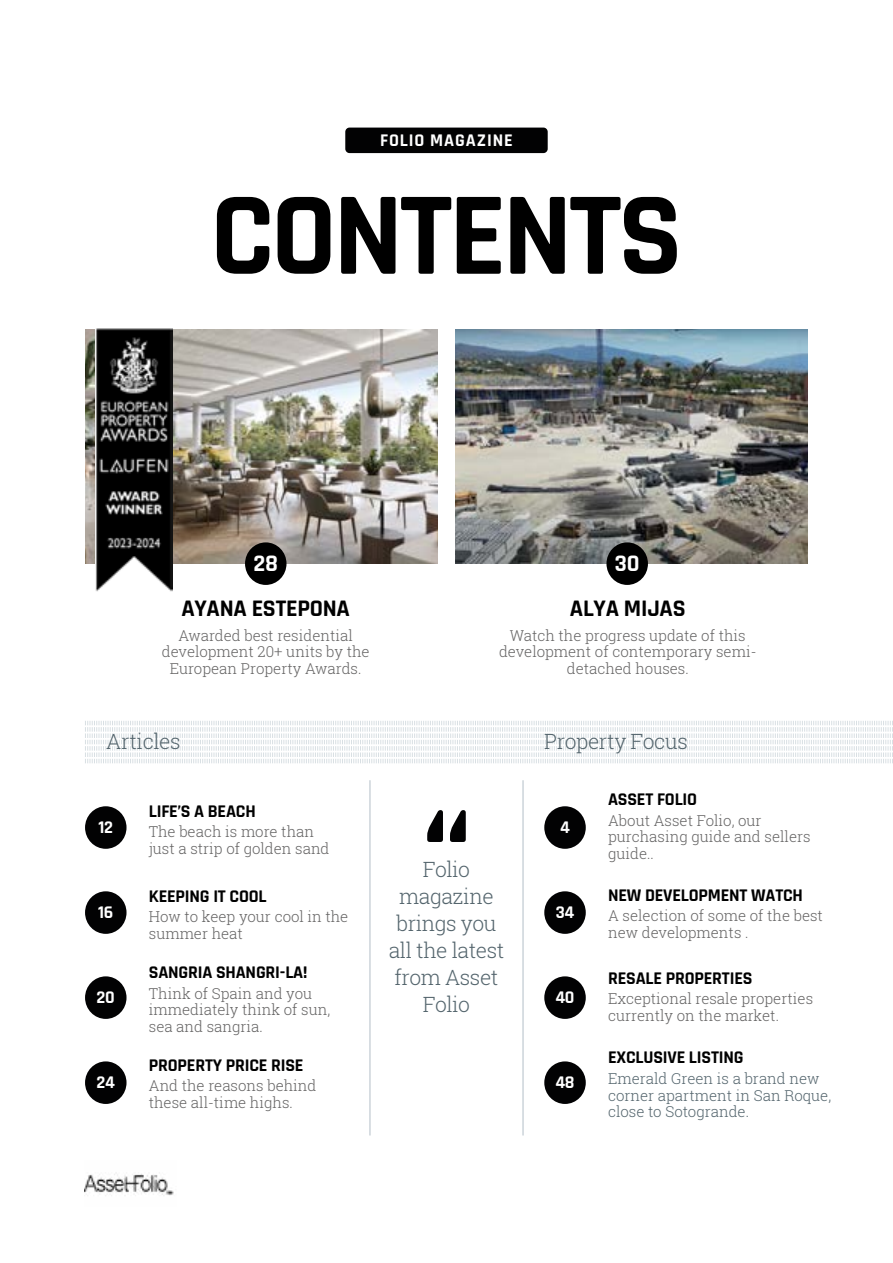
<style>
.page{position:relative;width:893px;height:1263px;background:#fff}
.page>*{position:absolute;margin:0;border:0;box-sizing:border-box;transform-origin:0 0}
.t1{font:700 119.4px "Rajdhani";letter-spacing:-.03em;color:#000}
.t2{font:700 24px "Rajdhani";letter-spacing:-.01em;color:#000}
.t3{font:700 24px "Rajdhani";color:#fff}
.t4{font:300 21px/27px "Roboto Slab";letter-spacing:-.02em;color:#54656d;text-align:center}
.t5{font:700 18px "Rajdhani";letter-spacing:-.01em;color:#000}
.t6{font:700 18px "Rajdhani";letter-spacing:.05em;color:#fff}
.t7{font:300 15px/16.5px "Roboto Slab";color:#646363}
.t8{font:300 15px/16.5px "Roboto Slab";color:#54656d}
</style>
<div class="page">
<img style="left:85px;top:330px;width:353px;height:234px">
<svg style="left:85px;top:721px;width:808px;height:43px"></svg>
<img style="left:455px;top:330px;width:353px;height:233px">
<div style="left:345px;top:128px;width:203px;height:25px;background:#020203;border-radius:4px"></div>
<div style="left:245px;top:542px;width:41px;height:43px;background:#000;border-radius:50%"></div>
<div style="left:606px;top:542px;width:42px;height:43px;background:#000;border-radius:50%"></div>
<hr style="left:369px;top:781px;width:2px;height:354px;background:#ccd4da">
<hr style="left:522px;top:781px;width:2px;height:354px;background:#ccd4da">
<svg style="left:427px;top:810px;width:39px;height:32px"></svg>
<div style="left:85px;top:806px;width:42px;height:43px;background:#020203;border-radius:50%"></div>
<div style="left:544px;top:806px;width:42px;height:43px;background:#020203;border-radius:50%"></div>
<div style="left:85px;top:891px;width:42px;height:43px;background:#020203;border-radius:50%"></div>
<div style="left:544px;top:891px;width:42px;height:43px;background:#020203;border-radius:50%"></div>
<div style="left:85px;top:976px;width:42px;height:43px;background:#020203;border-radius:50%"></div>
<div style="left:544px;top:976px;width:42px;height:43px;background:#020203;border-radius:50%"></div>
<div style="left:85px;top:1061px;width:42px;height:43px;background:#020203;border-radius:50%"></div>
<div style="left:544px;top:1061px;width:42px;height:43px;background:#020203;border-radius:50%"></div>
<img style="left:96px;top:328px;width:77px;height:264px">
<img style="left:84px;top:1172px;width:90px;height:24px">
<p class="t6" style="left:380px;top:129px;width:134px">FOLIO MAGAZINE</p>
<h1 class="t1" style="left:210px;top:163px;width:474px">CONTENTS</h1>
<h2 class="t3" style="left:253px;top:549px;width:26px">28</h2>
<h2 class="t3" style="left:615px;top:549px;width:26px">30</h2>
<h2 class="t2" style="left:181px;top:593px;width:170px">AYANA ESTEPONA</h2>
<p class="t7" style="left:162px;top:626px;width:209px;text-align:center">Awarded best residential development 20+ units by the<br>European Property Awards.</p>
<h2 class="t2" style="left:570px;top:593px;width:117px">ALYA MIJAS</h2>
<p class="t7" style="left:499px;top:626px;width:259px;text-align:center">Watch the progress update of this development of contemporary semi&shy;detached houses.</p>
<h3 class="t4" style="left:106px;top:727px;width:76px">Articles</h3>
<h3 class="t4" style="left:544px;top:727px;width:145px">Property Focus</h3>
<p class="t5" style="left:149px;top:800px;width:108px">LIFE’S A BEACH</p>
<p class="t7" style="left:149px;top:823px;width:182px">The beach is more than just a strip of golden sand</p>
<p class="t6" style="left:98px;top:816px;width:16px">12</p>
<p class="t6" style="left:560px;top:816px;width:11px">4</p>
<h3 class="t4" style="left:389px;top:855px;width:117px">Folio magazine brings you all the latest from Asset<br>Folio</h3>
<p class="t5" style="left:149px;top:885px;width:119px">KEEPING IT COOL</p>
<p class="t7" style="left:149px;top:908px;width:201px">How to keep your cool in the summer heat</p>
<p class="t6" style="left:98px;top:902px;width:17px">16</p>
<p class="t6" style="left:556px;top:902px;width:20px">34</p>
<p class="t5" style="left:149px;top:961px;width:160px">SANGRIA SHANGRI-LA!</p>
<p class="t7" style="left:149px;top:985px;width:183px">Think of Spain and you immediately think of sun, sea and sangria.</p>
<p class="t6" style="left:97px;top:987px;width:20px">20</p>
<p class="t6" style="left:555px;top:987px;width:21px">40</p>
<p class="t5" style="left:149px;top:1054px;width:156px">PROPERTY PRICE RISE</p>
<p class="t7" style="left:149px;top:1077px;width:169px">And the reasons behind these all-time highs.</p>
<p class="t6" style="left:97px;top:1072px;width:20px">24</p>
<p class="t6" style="left:555px;top:1072px;width:21px">48</p>
<p class="t5" style="left:608px;top:788px;width:91px">ASSET FOLIO</p>
<p class="t7" style="left:608px;top:812px;width:204px">About Asset Folio, our purchasing guide and sellers guide..</p>
<p class="t5" style="left:608px;top:884px;width:196px">NEW DEVELOPMENT WATCH</p>
<p class="t7" style="left:608px;top:907px;width:216px">A selection of some of the best new developments .</p>
<p class="t5" style="left:608px;top:967px;width:146px">RESALE PROPERTIES</p>
<p class="t7" style="left:608px;top:990px;width:207px">Exceptional resale properties currently on the market.</p>
<p class="t5" style="left:608px;top:1046px;width:137px">EXCLUSIVE LISTING</p>
<p class="t8" style="left:608px;top:1070px;width:225px">Emerald Green is a brand new corner apartment in San Roque, close to Sotogrande.</p>
</div>
